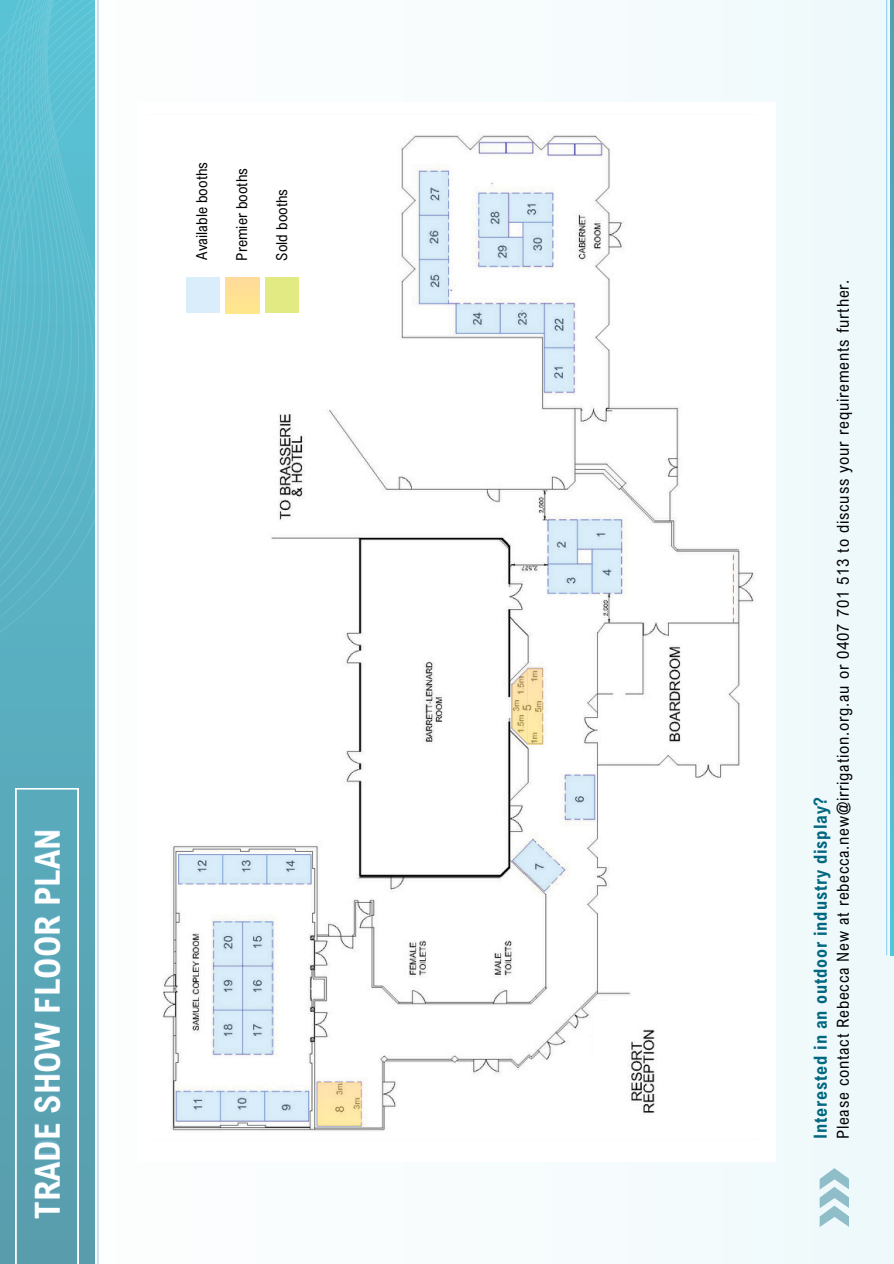
<style>
.page{position:relative;width:894px;height:1264px;background:#fff}
.page>*{position:absolute;margin:0;border:0;box-sizing:border-box;transform-origin:0 0}
.t1{font:700 34.5px "Arial Nova Cond";letter-spacing:.005em;color:#fff}
.t2{font:700 18px "Arial Nova Cond";letter-spacing:.045em;color:#00677f}
.t3{font:16.5px "Arial Nova Cond";letter-spacing:.045em;color:#000}
.t4{font:15.15px "Arial Nova Cond";color:#000}
</style>
<div class="page">
<div style="left:0;top:0;width:893px;height:1263px;background:#f1fafc"></div>
<div style="left:138px;top:102px;width:637px;height:1059px;background:#fff"></div>
<img style="left:163px;top:135px;width:591px;height:996px">
<div style="left:176px;top:1091px;width:44px;height:29px;background:#d8ecf9"></div>
<svg style="left:220px;top:1091px;width:44px;height:29px"></svg>
<svg style="left:264px;top:1091px;width:44px;height:29px"></svg>
<div style="left:179px;top:854px;width:44px;height:29px;background:#d7ebf8"></div>
<svg style="left:223px;top:854px;width:44px;height:29px"></svg>
<div style="left:267px;top:854px;width:44px;height:29px;background:#d8ecf9"></div>
<svg style="left:213px;top:1009px;width:29px;height:44px"></svg>
<svg style="left:213px;top:965px;width:29px;height:44px"></svg>
<svg style="left:213px;top:921px;width:29px;height:44px"></svg>
<svg style="left:242px;top:1009px;width:31px;height:44px"></svg>
<svg style="left:242px;top:965px;width:31px;height:44px"></svg>
<svg style="left:242px;top:921px;width:31px;height:44px"></svg>
<svg style="left:512px;top:839px;width:52px;height:51px"></svg>
<svg style="left:564px;top:775px;width:30px;height:44px"></svg>
<svg style="left:591px;top:549px;width:29px;height:44px"></svg>
<div style="left:548px;top:520px;width:29px;height:44px;background:#d8ecf9"></div>
<div style="left:548px;top:564px;width:44px;height:29px;background:#d8ecf9"></div>
<div style="left:577px;top:519px;width:43px;height:30px;background:#d8ecf9"></div>
<div style="left:544px;top:348px;width:29px;height:44px;background:#d8ecf9"></div>
<svg style="left:544px;top:304px;width:29px;height:44px"></svg>
<svg style="left:478px;top:193px;width:30px;height:44px"></svg>
<svg style="left:419px;top:260px;width:29px;height:44px"></svg>
<svg style="left:419px;top:216px;width:29px;height:44px"></svg>
<svg style="left:419px;top:171px;width:29px;height:45px"></svg>
<svg style="left:523px;top:222px;width:29px;height:44px"></svg>
<svg style="left:508px;top:193px;width:44px;height:29px"></svg>
<svg style="left:478px;top:237px;width:44px;height:29px"></svg>
<svg style="left:500px;top:304px;width:44px;height:30px"></svg>
<svg style="left:456px;top:304px;width:44px;height:30px"></svg>
<svg style="left:317px;top:1082px;width:44px;height:43px;background:#f7dfa3"></svg>
<svg style="left:511px;top:668px;width:16px;height:76px"></svg>
<svg style="left:527px;top:668px;width:15px;height:76px"></svg>
<div style="left:266px;top:277px;width:33px;height:36px;background:#e2eb83"></div>
<div style="left:0;top:0;width:94px;height:1263px;background:#59aaba"></div>
<svg style="left:16px;top:788px;width:62px;height:475px"></svg>
<svg style="left:0;top:0;width:270px;height:665px"></svg>
<svg style="left:0;top:3px;width:178px;height:627px"></svg>
<hr style="left:97px;top:0;width:1px;height:1263px;background:#93cdf4">
<hr style="left:890px;top:0;width:3px;height:955px;background:#fff">
<hr style="left:885px;top:0;width:1px;height:955px;background:#93cdf4">
<svg style="left:819px;top:1168px;width:29px;height:59px"></svg>
<div style="left:594px;top:1001px;width:18px;height:62px;background:#fff"></div>
<h1 class="t4" style="left:192px;top:260px;width:99px;rotate:-90deg">Available booths</h1>
<p class="t4" style="left:232px;top:261px;width:94px;rotate:-90deg">Premier booths</p>
<p class="t4" style="left:272px;top:261px;width:73px;rotate:-90deg">Sold booths</p>
<p class="t1" style="left:26px;top:1218px;width:392px;rotate:-90deg">TRADE SHOW FLOOR PLAN</p>
<p class="t3" style="left:832px;top:1138px;width:861px;rotate:-90deg">Please contact Rebecca New at rebecca.new@irrigation.org.au or 0407 701 513 to discuss your requirements further.</p>
<p class="t2" style="left:808px;top:1138px;width:343px;rotate:-90deg">Interested in an outdoor industry display?</p>
</div>
